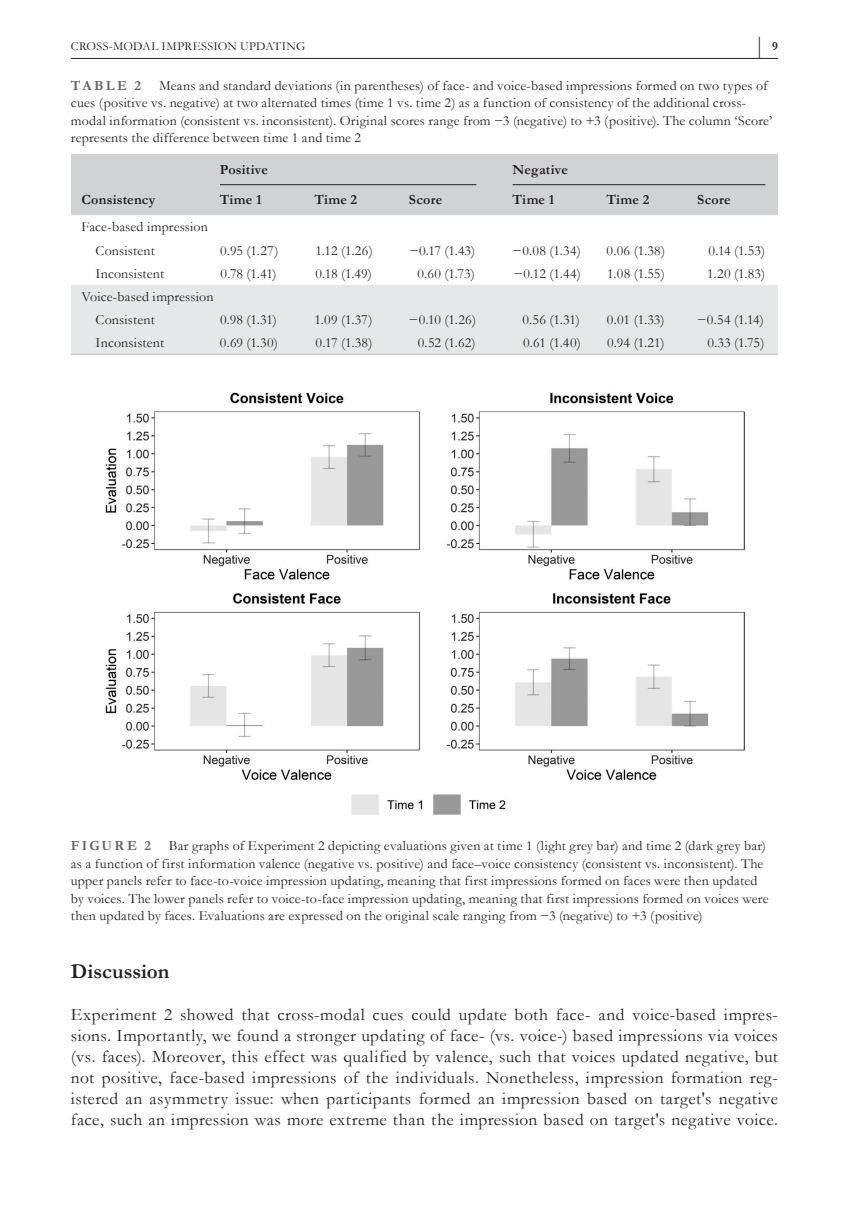
<style>
.page{position:relative;width:849px;height:1221px;background:#fff}
.page>*{position:absolute;margin:0;border:0;box-sizing:border-box;transform-origin:0 0}
.t1{font:700 23.62px "Garamond";color:#231f20;scale:.47 1}
.t2{font:700 21px "Garamond";letter-spacing:-.005em;color:#231f20}
.t3{font:17.5px/21px "Garamond";letter-spacing:.025em;color:#231f20;text-align:justify}
.t4{font:14px/17.5px "Garamond";letter-spacing:.015em;color:#231f20}
.t5{font:700 14px "Garamond";letter-spacing:.01em;color:#231f20}
.t6{font:700 14px "Garamond";letter-spacing:.16em;color:#636366}
.t7{font:12.25px "Garamond";letter-spacing:.02em;color:#231f20}
.s1{font-size:12.25px}
</style>
<div class="page">
<hr style="left:71px;top:58px;width:706px;height:1px;background:#231f20">
<div style="left:71px;top:154px;width:706px;height:61px;background:#d1d2d4"></div>
<div style="left:71px;top:285px;width:706px;height:68px;background:#e6e7e9"></div>
<hr style="left:71px;top:353px;width:138px;height:2px;background:#d1d2d4">
<hr style="left:209px;top:353px;width:95px;height:2px;background:#d1d2d4">
<hr style="left:304px;top:353px;width:94px;height:2px;background:#d1d2d4">
<hr style="left:398px;top:353px;width:104px;height:2px;background:#d1d2d4">
<hr style="left:502px;top:353px;width:94px;height:2px;background:#d1d2d4">
<hr style="left:596px;top:353px;width:90px;height:2px;background:#d1d2d4">
<hr style="left:686px;top:353px;width:91px;height:2px;background:#d1d2d4">
<hr style="left:220px;top:184px;width:256px;height:1px;background:#231f20">
<hr style="left:512px;top:184px;width:253px;height:1px;background:#231f20">
<img style="left:105px;top:392px;width:639px;height:422px">
<p class="t7" style="left:71px;top:38px;width:236px">CROSS-MODAL IMPRESSION UPDATING</p>
<h1 class="t1" style="left:756px;top:29px;width:47px">| <span class="s1">9</span></h1>
<p class="t6" style="left:71px;top:76px;width:72px">TABLE 2</p>
<p class="t4" style="left:71px;top:76px;width:702px;text-indent:88px">Means and standard deviations (in parentheses) of face- and voice-based impressions formed on two types of cues (positive vs. negative) at two alternated times (time 1 vs. time 2) as a function of consistency of the additional cross&shy;modal information (consistent vs. inconsistent). Original scores range from −3 (negative) to +3 (positive). The column ‘Score’ represents the difference between time 1 and time 2</p>
<p class="t5" style="left:220px;top:160px;width:49px">Positive</p>
<p class="t5" style="left:512px;top:160px;width:57px">Negative</p>
<p class="t5" style="left:81px;top:190px;width:75px">Consistency</p>
<p class="t5" style="left:220px;top:190px;width:43px">Time 1</p>
<p class="t5" style="left:314px;top:190px;width:44px">Time 2</p>
<p class="t5" style="left:409px;top:190px;width:35px">Score</p>
<p class="t5" style="left:512px;top:190px;width:43px">Time 1</p>
<p class="t5" style="left:606px;top:190px;width:44px">Time 2</p>
<p class="t5" style="left:697px;top:190px;width:35px">Score</p>
<p class="t4" style="left:95px;top:215px;width:114px;line-height:23.1px;text-indent:-14px">Face-based impression<br>Consistent</p>
<p class="t4" style="left:220px;top:241px;width:60px">0.95 (1.27)</p>
<p class="t4" style="left:315px;top:241px;width:59px">1.12 (1.26)</p>
<p class="t4" style="left:409px;top:241px;width:67px">−0.17 (1.43)</p>
<p class="t4" style="left:512px;top:241px;width:70px">−0.08 (1.34)</p>
<p class="t4" style="left:606px;top:241px;width:60px">0.06 (1.38)</p>
<p class="t4" style="left:708px;top:241px;width:58px">0.14 (1.53)</p>
<p class="t4" style="left:95px;top:264px;width:70px">Inconsistent</p>
<p class="t4" style="left:220px;top:264px;width:58px">0.78 (1.41)</p>
<p class="t4" style="left:315px;top:264px;width:58px">0.18 (1.49)</p>
<p class="t4" style="left:417px;top:264px;width:59px">0.60 (1.73)</p>
<p class="t4" style="left:513px;top:264px;width:69px">−0.12 (1.44)</p>
<p class="t4" style="left:607px;top:264px;width:59px">1.08 (1.55)</p>
<p class="t4" style="left:707px;top:264px;width:60px">1.20 (1.83)</p>
<p class="t4" style="left:95px;top:284px;width:119px;line-height:23.1px;text-indent:-14px">Voice-based impression<br>Consistent</p>
<p class="t4" style="left:220px;top:310px;width:58px">0.98 (1.31)</p>
<p class="t4" style="left:314px;top:310px;width:60px">1.09 (1.37)</p>
<p class="t4" style="left:409px;top:310px;width:69px">−0.10 (1.26)</p>
<p class="t4" style="left:522px;top:310px;width:59px">0.56 (1.31)</p>
<p class="t4" style="left:606px;top:310px;width:59px">0.01 (1.33)</p>
<p class="t4" style="left:697px;top:310px;width:68px">−0.54 (1.14)</p>
<p class="t4" style="left:95px;top:334px;width:70px">Inconsistent</p>
<p class="t4" style="left:220px;top:334px;width:60px">0.69 (1.30)</p>
<p class="t4" style="left:315px;top:334px;width:58px">0.17 (1.38)</p>
<p class="t4" style="left:417px;top:334px;width:59px">0.52 (1.62)</p>
<p class="t4" style="left:523px;top:334px;width:59px">0.61 (1.40)</p>
<p class="t4" style="left:607px;top:334px;width:59px">0.94 (1.21)</p>
<p class="t4" style="left:707px;top:334px;width:59px">0.33 (1.75)</p>
<p class="t4" style="left:71px;top:836px;width:698px;text-indent:98px">Bar graphs of Experiment 2 depicting evaluations given at time 1 (light grey bar) and time 2 (dark grey bar) as a function of first information valence (negative vs. positive) and face–voice consistency (consistent vs. inconsistent). The upper panels refer to face-to-voice impression updating, meaning that first impressions formed on faces were then updated by voices. The lower panels refer to voice-to-face impression updating, meaning that first impressions formed on voices were then updated by faces. Evaluations are expressed on the original scale ranging from −3 (negative) to +3 (positive)</p>
<p class="t6" style="left:71px;top:836px;width:81px">FIGURE 2</p>
<h2 class="t2" style="left:71px;top:957px;width:100px">Discussion</h2>
<p class="t3" style="left:71px;top:1003px;width:708px">Experiment 2 showed that cross-modal cues could update both face- and voice-based impres&shy;sions. Importantly, we found a stronger updating of face- (vs. voice-) based impressions via voices (vs. faces). Moreover, this effect was qualified by valence, such that voices updated negative, but not positive, face-based impressions of the individuals. Nonetheless, impression formation reg&shy;istered an asymmetry issue: when participants formed an impression based on target's negative face, such an impression was more extreme than the impression based on target's negative voice.</p>
</div>
